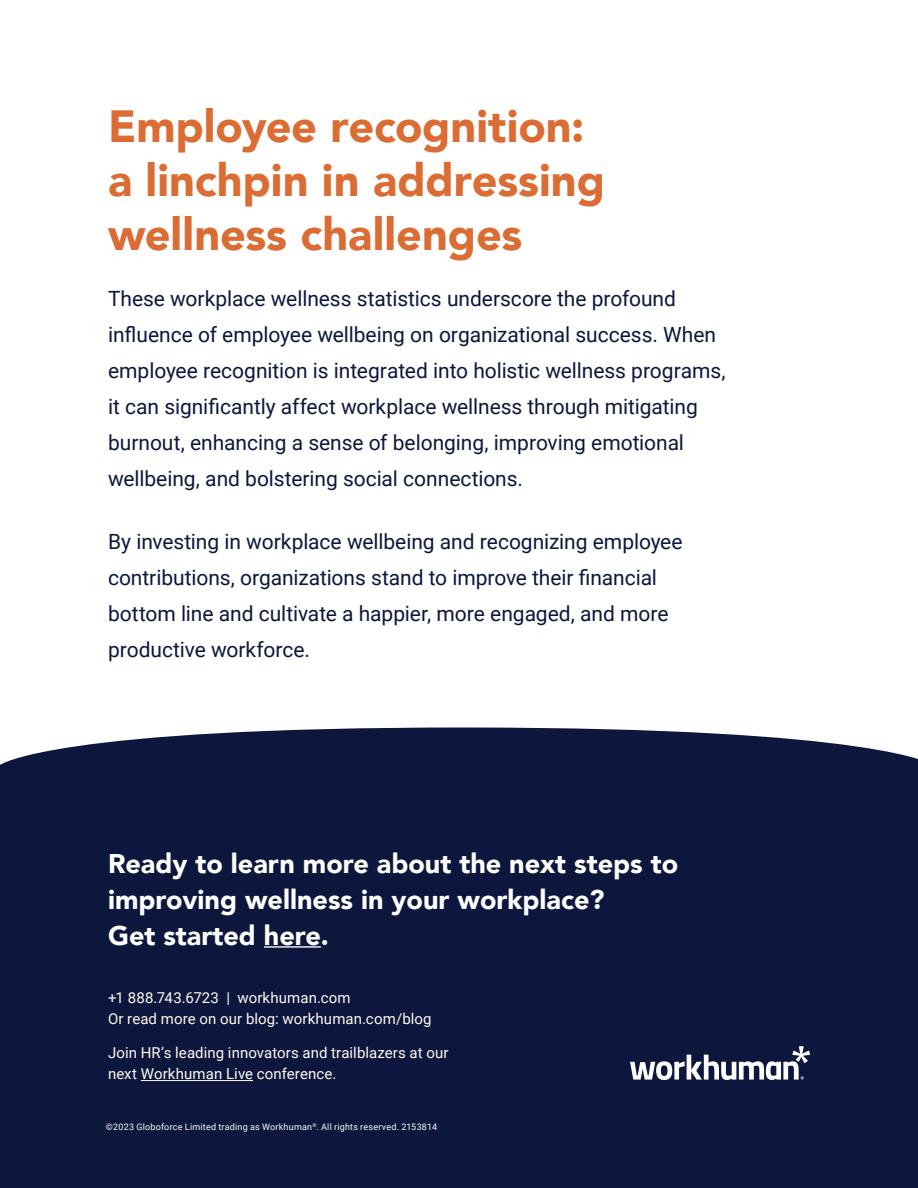
<style>
.page{position:relative;width:918px;height:1188px;background:#fff}
.page>*{position:absolute;margin:0;border:0;box-sizing:border-box;transform-origin:0 0}
.t1{font:900 45px/54px "Avenir LT Com";color:#db6c33}
.t2{font:900 27px/36px "Avenir LT Com";color:#fff}
.t3{font:21px/36px "Roboto";letter-spacing:-.005em;color:#0d173d}
.t4{font:15px/21px "Roboto";letter-spacing:.005em;color:#fff9f0}
.t5{font:9px "Roboto";letter-spacing:.025em;color:#fff9f0}
</style>
<div class="page">
<div style="left:0;top:727px;width:918px;height:461px;background:#0d173d"></div>
<hr style="left:141px;top:1080px;width:112px;height:1px;background:#fff9f0">
<hr style="left:264px;top:946px;width:57px;height:2px;background:#fff">
<svg style="left:630px;top:1046px;width:180px;height:34px"></svg>
<h1 class="t1" style="left:108px;top:99px;width:499px">Employee recognition: a linchpin in addressing wellness challenges</h1>
<p class="t3" style="left:108px;top:280px;width:619px">These workplace wellness statistics underscore the profound influence of employee wellbeing on organizational success. When employee recognition is integrated into holistic wellness programs, it can significantly affect workplace wellness through mitigating burnout, enhancing a sense of belonging, improving emotional wellbeing, and bolstering social connections.</p>
<p class="t3" style="left:108px;top:523px;width:576px">By investing in workplace wellbeing and recognizing employee contributions, organizations stand to improve their financial bottom line and cultivate a happier, more engaged, and more productive workforce.</p>
<p class="t2" style="left:108px;top:846px;width:572px">Ready to learn more about the next steps to improving wellness in your workplace?<br>Get started here.</p>
<p class="t4" style="left:108px;top:987px;width:325px">+1 888.743.6723 | workhuman.com<br>Or read more on our blog: workhuman.com/blog</p>
<p class="t4" style="left:108px;top:1042px;width:342px">Join HR’s leading innovators and trailblazers at our next Workhuman Live conference.</p>
<p class="t5" style="left:106px;top:1120px;width:333px">©2023 Globoforce Limited trading as Workhuman<sup>®</sup>. All rights reserved. 2153814</p>
</div>
